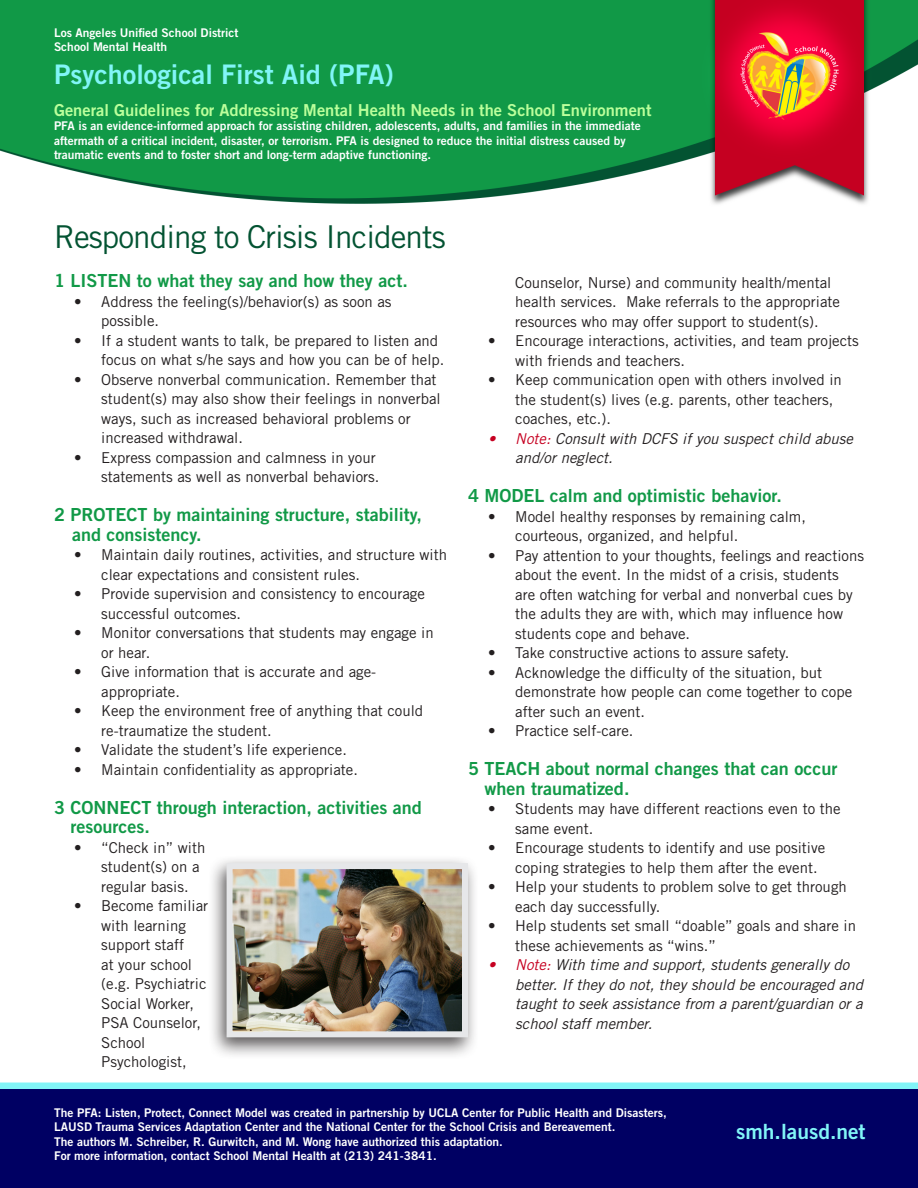
<style>
.page{position:relative;width:918px;height:1188px;background:#fff}
.page>*{position:absolute;margin:0;border:0;box-sizing:border-box;transform-origin:0 0}
.t1{font:31.5px "Trade Gothic";letter-spacing:-.03em;color:#035332}
.t2{font:27px "Trade Gothic Bold Two";color:#81f5f7}
.t3{font:21px "Trade Gothic Bold Two";color:#81f5f7}
.t4{font:18px/19.5px "Trade Gothic Bold Two";color:#119947}
.t5{font:16.5px "Trade Gothic Bold Two";color:#bbff9b}
.t6{font:15px/19.5px "Trade Gothic";color:#231f20}
.t7{font:italic 15px/19.5px "Trade Gothic";color:#231f20}
.t8{font:12px/14.4px "Trade Gothic Bold Two";color:#fff}
.s1{color:#c60021}
</style>
<div class="page">
<img style="left:0;top:0;width:918px;height:1188px">
<div style="left:207px;top:855px;width:272px;height:204px;background:#231f20;opacity:.75"></div>
<img style="left:234px;top:870px;width:227px;height:160px">
<div style="left:227px;top:863px;width:241px;height:174px;border:6px solid #e6e7e9"></div>
<p class="t8" style="left:54px;top:25px;width:186px">Los Angeles Unified School District</p>
<p class="t8" style="left:54px;top:39px;width:115px">School Mental Health</p>
<p class="t2" style="left:54px;top:57px;width:341px">Psychological First Aid (PFA)</p>
<p class="t5" style="left:54px;top:100px;width:599px">General Guidelines for Addressing Mental Health Needs in the School Environment</p>
<p class="t8" style="left:54px;top:119px;width:588px">PFA is an evidence-informed approach for assisting children, adolescents, adults, and families in the immediate aftermath of a critical incident, disaster, or terrorism. PFA is designed to reduce the initial distress caused by traumatic events and to foster short and long-term adaptive functioning.</p>
<p class="t1" style="left:54px;top:218px;width:393px">Responding to Crisis Incidents</p>
<p class="t4" style="left:54px;top:271px;width:355px">1 LISTEN to what they say and how they act.</p>
<p class="t6" style="left:101px;top:291px;width:292px;text-indent:-27px">• Address the feeling(s)/behavior(s) as soon as possible.</p>
<p class="t6" style="left:101px;top:330px;width:345px;text-indent:-27px">• If a student wants to talk, be prepared to listen and focus on what s/he says and how you can be of help.</p>
<p class="t6" style="left:101px;top:369px;width:341px;text-indent:-27px">• Observe nonverbal communication. Remember that student(s) may also show their feelings in nonverbal ways, such as increased behavioral problems or increased withdrawal.</p>
<p class="t6" style="left:74px;top:447px;width:307px;text-align:right">• Express compassion and calmness in your statements as well as nonverbal behaviors.</p>
<p class="t4" style="left:72px;top:505px;width:352px;text-indent:-18px">2 PROTECT by maintaining structure, stability, and consistency.</p>
<p class="t6" style="left:101px;top:545px;width:347px;text-indent:-27px">• Maintain daily routines, activities, and structure with clear expectations and consistent rules.</p>
<p class="t6" style="left:101px;top:584px;width:325px;text-indent:-27px">• Provide supervision and consistency to encourage successful outcomes.</p>
<p class="t6" style="left:101px;top:623px;width:334px;text-indent:-27px">• Monitor conversations that students may engage in or hear.</p>
<p class="t6" style="left:101px;top:662px;width:276px;text-indent:-27px">• Give information that is accurate and age&shy;appropriate.</p>
<p class="t6" style="left:101px;top:701px;width:324px;text-indent:-27px">• Keep the environment free of anything that could re-traumatize the student.</p>
<p class="t6" style="left:74px;top:740px;width:274px">• Validate the student’s life experience.</p>
<p class="t6" style="left:74px;top:759px;width:285px">• Maintain confidentiality as appropriate.</p>
<p class="t4" style="left:71px;top:797px;width:353px;text-indent:-17px">3 CONNECT through interaction, activities and resources.</p>
<p class="t6" style="left:101px;top:837px;width:106px;text-indent:-27px">• “Check in” with student(s) on a regular basis.</p>
<p class="t6" style="left:101px;top:896px;width:109px;text-indent:-27px">• Become familiar with learning support staff<br>at your school (e.g. Psychiatric<br>Social Worker,<br>PSA Counselor,<br>School<br>Psychologist,</p>
<p class="t6" style="left:515px;top:273px;width:326px">Counselor, Nurse) and community health/mental health services. Make referrals to the appropriate resources who may offer support to student(s).</p>
<p class="t6" style="left:515px;top:331px;width:345px;text-indent:-27px">• Encourage interactions, activities, and team projects with friends and teachers.</p>
<p class="t6" style="left:515px;top:370px;width:328px;text-indent:-27px">• Keep communication open with others involved in the student(s) lives (e.g. parents, other teachers, coaches, etc.).</p>
<p class="t7" style="left:515px;top:429px;width:339px;text-indent:-27px"><span class="s1">• Note:</span> Consult with DCFS if you suspect child abuse and/or neglect.</p>
<p class="t4" style="left:468px;top:486px;width:315px">4 MODEL calm and optimistic behavior.</p>
<p class="t6" style="left:515px;top:507px;width:292px;text-indent:-27px">• Model healthy responses by remaining calm, courteous, organized, and helpful.</p>
<p class="t6" style="left:515px;top:546px;width:350px;text-indent:-27px">• Pay attention to your thoughts, feelings and reactions about the event. In the midst of a crisis, students<br>are often watching for verbal and nonverbal cues by the adults they are with, which may influence how students cope and behave.</p>
<p class="t6" style="left:488px;top:643px;width:303px">• Take constructive actions to assure safety.</p>
<p class="t6" style="left:515px;top:663px;width:339px;text-indent:-27px">• Acknowledge the difficulty of the situation, but demonstrate how people can come together to cope after such an event.</p>
<p class="t6" style="left:488px;top:721px;width:147px">• Practice self-care.</p>
<p class="t4" style="left:485px;top:759px;width:354px;text-indent:-17px">5 TEACH about normal changes that can occur when traumatized.</p>
<p class="t6" style="left:515px;top:799px;width:327px;text-indent:-27px">• Students may have different reactions even to the same event.</p>
<p class="t6" style="left:515px;top:838px;width:311px;text-indent:-27px">• Encourage students to identify and use positive coping strategies to help them after the event.</p>
<p class="t6" style="left:515px;top:877px;width:333px;text-indent:-27px">• Help your students to problem solve to get through each day successfully.</p>
<p class="t6" style="left:515px;top:916px;width:342px;text-indent:-27px">• Help students set small “doable” goals and share in these achievements as “wins.”</p>
<p class="t7" style="left:515px;top:955px;width:349px;text-indent:-27px"><span class="s1">• Note:</span> With time and support, students generally do better. If they do not, they should be encouraged and taught to seek assistance from a parent/guardian or a school staff member.</p>
<p class="t8" style="left:54px;top:1105px;width:614px">The PFA: Listen, Protect, Connect Model was created in partnership by UCLA Center for Public Health and Disasters,<br>LAUSD Trauma Services Adaptation Center and the National Center for the School Crisis and Bereavement.</p>
<p class="t8" style="left:54px;top:1134px;width:450px">The authors M. Schreiber, R. Gurwitch, and M. Wong have authorized this adaptation.</p>
<p class="t8" style="left:54px;top:1148px;width:384px">For more information, contact School Mental Health at (213) 241-3841.</p>
<p class="t3" style="left:736px;top:1119px;width:131px">smh.lausd.net</p>
</div>
